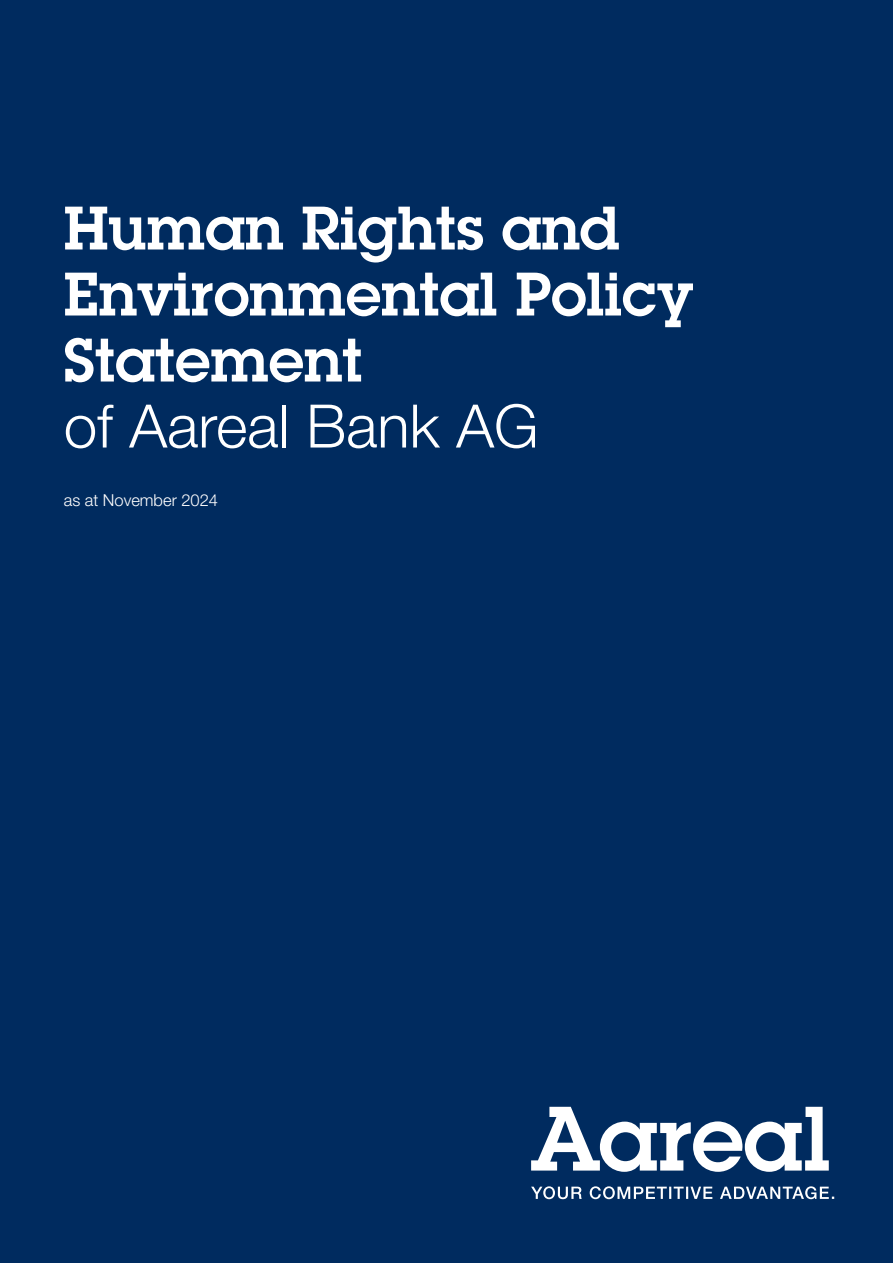
<style>
.page{position:relative;width:893px;height:1263px;background:#002b5f}
.page>*{position:absolute;margin:0;border:0;box-sizing:border-box;transform-origin:0 0}
.t1{font:600 60px/66px "Lubalin Graph Std";color:#fff}
.t2{font:300 60px "Helvetica Neue LT Std";color:#fff}
.t3{font:300 16.5px "Helvetica Neue LT Std";color:#fff}
</style>
<div class="page">
<svg style="left:531px;top:1186px;width:303px;height:13px"></svg>
<svg style="left:531px;top:1107px;width:298px;height:65px"></svg>
<p class="t1" style="left:64px;top:194px;width:631px">Human Rights and<br>Environmental Policy<br>Statement</p>
<p class="t2" style="left:64px;top:389px;width:476px">of Aareal Bank AG</p>
<p class="t3" style="left:64px;top:490px;width:156px">as at November 2024</p>
</div>
